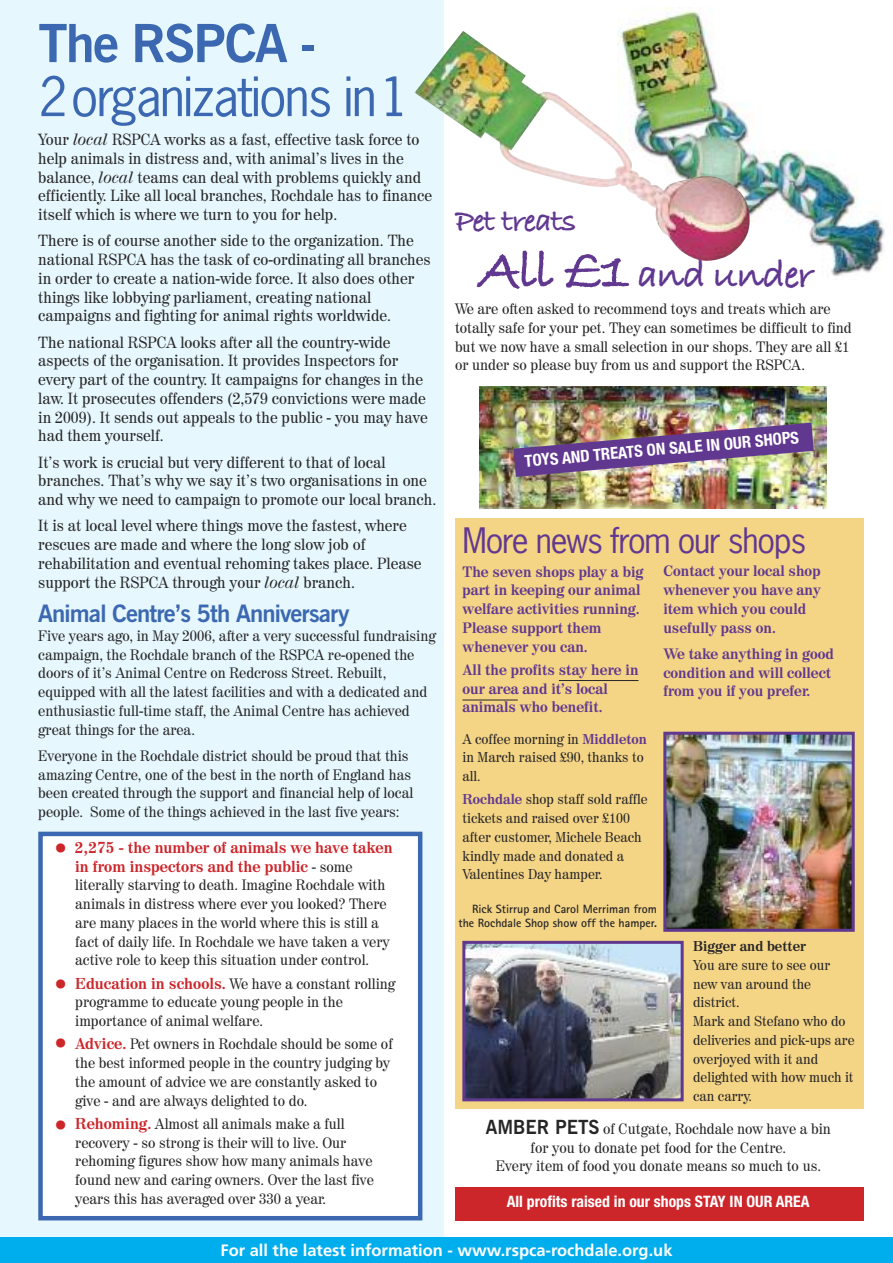
<style>
.page{position:relative;width:893px;height:1263px;background:#fff}
.page>*{position:absolute;margin:0;border:0;box-sizing:border-box;transform-origin:0 0}
.t1{font:700 52.5px "News Gothic BT";letter-spacing:-.035em;color:#3b68b0}
.t2{font:51px "News Gothic";letter-spacing:-.035em;color:#3b68b0}
.t3{font:42px/58.7px "Helvetica";color:#cc262b}
.t4{font:40.5px "Bradley Hand ITCTT Bold";letter-spacing:-.035em;color:#613890}
.t5{font:33px "News Gothic";letter-spacing:-.035em;color:#613890}
.t6{font:33px "Bradley Hand ITCTT Bold";letter-spacing:-.035em;color:#613890}
.t7{font:700 24px "News Gothic BT";letter-spacing:-.035em;color:#3b68b0}
.t8{font:700 16.5px "Frutiger";color:#fff}
.t9{font:700 condensed 16.5px "Helvetica Neue";color:#fff}
.t10{font:16.2px/18.8px "Century 725 BT";color:#272627;scale:.96 1}
.t11{font:700 15.75px/18.8px "Century 725 BT";color:#cc262b;scale:.96 1}
.t12{font:700 condensed 15.75px "Helvetica Neue";color:#fff}
.t13{font:15px/18.8px "Century 725 BT";color:#272627;scale:.96 1}
.t14{font:700 15px/18.8px "Century 725 BT";color:#613890;scale:.96 1}
.t15{font:14.25px/18.8px "Century 725 BT";color:#272627;scale:.96 1}
.t16{font:700 14.25px "Century 725 BT";color:#272627;scale:.96 1}
.t17{font:700 12px/14.4px "Rotis Sans Serif";color:#272627;text-align:right}
.s1{font-style:italic}
.s2{font-weight:400;font-size:15px;color:#272627}
.s3{font-weight:700;font-size:15.75px;color:#cc262b}
.s4{font-size:57px}
.s5{font-weight:700;color:#613890}
.s6{font-family:"News Gothic BT";font-weight:700;font-size:19.5px}
</style>
<div class="page">
<div style="left:0;top:0;width:444px;height:1263px;background:#e6f7fd"></div>
<div style="left:455px;top:519px;width:408px;height:590px;background:#f4d485"></div>
<div style="left:43px;top:836px;width:375px;height:380px;background:#fff"></div>
<div style="left:38px;top:832px;width:384px;height:388px;border:4px solid #3b68b0"></div>
<div style="left:0;top:1237px;width:893px;height:26px;background:#00aded"></div>
<img style="left:479px;top:386px;width:347px;height:123px">
<img style="left:618px;top:7px;width:267px;height:269px">
<div style="left:455px;top:1187px;width:408px;height:33px;background:#cc262b"></div>
<img style="left:513px;top:423px;width:301px;height:54px">
<img style="left:667px;top:736px;width:184px;height:192px">
<div style="left:663px;top:732px;width:192px;height:200px;border:3px solid #613890"></div>
<img style="left:466px;top:945px;width:214px;height:152px">
<div style="left:462px;top:941px;width:222px;height:160px;border:3px solid #613890"></div>
<hr style="left:559px;top:680px;width:79px;height:1px;background:#272627">
<hr style="left:462px;top:700px;width:56px;height:1px;background:#272627">
<img style="left:414px;top:31px;width:336px;height:230px">
<h1 class="t1" style="left:38px;top:24px;width:280px">The RSPCA -</h1>
<h2 class="t2" style="left:38px;top:69px;width:373px">2organizations in1</h2>
<p class="t10" style="left:38px;top:132px;width:412px">Your <span class="s1">local</span> RSPCA works as a fast, effective task force to help animals in distress and, with animal’s lives in the balance, <span class="s1">local</span> teams can deal with problems quickly and efficiently. Like all local branches, Rochdale has to finance itself which is where we turn to you for help.</p>
<p class="t10" style="left:38px;top:233px;width:410px">There is of course another side to the organization. The national RSPCA has the task of co-ordinating all branches in order to create a nation-wide force. It also does other things like lobbying parliament, creating national campaigns and fighting for animal rights worldwide.</p>
<p class="t10" style="left:38px;top:334px;width:407px">The national RSPCA looks after all the country-wide aspects of the organisation. It provides Inspectors for every part of the country. It campaigns for changes in the law. It prosecutes offenders (2,579 convictions were made in 2009). It sends out appeals to the public - you may have had them yourself.</p>
<p class="t10" style="left:38px;top:454px;width:416px">It’s work is crucial but very different to that of local branches. That’s why we say it’s two organisations in one and why we need to campaign to promote our local branch.</p>
<p class="t10" style="left:38px;top:518px;width:401px">It is at local level where things move the fastest, where rescues are made and where the long slow job of rehabilitation and eventual rehoming takes place. Please support the RSPCA through your <span class="s1">local</span> branch.</p>
<h3 class="t7" style="left:38px;top:605px;width:313px">Animal Centre’s 5th Anniversary</h3>
<p class="t13" style="left:38px;top:628px;width:416px">Five years ago, in May 2006, after a very successful fundraising campaign, the Rochdale branch of the RSPCA re-opened the doors of it’s Animal Centre on Redcross Street. Rebuilt, equipped with all the latest facilities and with a dedicated and enthusiastic full-time staff, the Animal Centre has achieved great things for the area.</p>
<p class="t13" style="left:38px;top:748px;width:392px">Everyone in the Rochdale district should be proud that this amazing Centre, one of the best in the north of England has been created through the support and financial help of local people. Some of the things achieved in the last five years:</p>
<h3 class="t3" style="left:53px;top:819px;width:16px">•</h3>
<h3 class="t3" style="left:53px;top:955px;width:16px">• •</h3>
<h3 class="t3" style="left:53px;top:1096px;width:16px">•</h3>
<p class="t11" style="left:75px;top:839px;width:332px">2,275 - the number of animals we have taken in from inspectors and the public <span class="s2">- some</span></p>
<p class="t13" style="left:75px;top:877px;width:329px">literally starving to death. Imagine Rochdale with animals in distress where ever you looked? There are many places in the world where this is still a fact of daily life. In Rochdale we have taken a very active role to keep this situation under control.</p>
<p class="t13" style="left:75px;top:975px;width:335px"><span class="s3">Education in schools.</span> We have a constant rolling programme to educate young people in the importance of animal welfare.</p>
<p class="t13" style="left:75px;top:1036px;width:332px"><span class="s3">Advice.</span> Pet owners in Rochdale should be some of the best informed people in the country judging by the amount of advice we are constantly asked to give - and are always delighted to do.</p>
<p class="t13" style="left:75px;top:1116px;width:313px"><span class="s3">Rehoming.</span> Almost all animals make a full recovery - so strong is their will to live. Our rehoming figures show how many animals have found new and caring owners. Over the last five years this has averaged over 330 a year.</p>
<h3 class="t6" style="left:455px;top:196px;width:123px">Pet treats</h3>
<h3 class="t4" style="left:479px;top:244px;width:336px"><span class="s4">All £1</span> and under</h3>
<p class="t13" style="left:455px;top:301px;width:415px">We are often asked to recommend toys and treats which are totally safe for your pet. They can sometimes be difficult to find but we now have a small selection in our shops. They are all £1 or under so please buy from us and support the RSPCA.</p>
<p class="t9" style="left:524px;top:451px;width:277px;rotate:-5deg">TOYS AND TREATS ON SALE IN OUR SHOPS</p>
<h3 class="t5" style="left:462px;top:523px;width:345px">More news from our shops</h3>
<p class="t14" style="left:462px;top:563px;width:190px">The seven shops play a big part in keeping our animal welfare activities running.<br>Please support them whenever you can.</p>
<p class="t14" style="left:462px;top:662px;width:185px">All the profits stay here in our area and it’s local animals who benefit.</p>
<p class="t14" style="left:663px;top:563px;width:166px">Contact your local shop whenever you have any item which you could usefully pass on.</p>
<p class="t14" style="left:663px;top:646px;width:179px">We take anything in good condition and will collect from you if you prefer.</p>
<p class="t15" style="left:462px;top:731px;width:194px">A coffee morning in <span class="s5">Middleton </span>in March raised £90, thanks to all.</p>
<p class="t15" style="left:462px;top:791px;width:194px"><span class="s5">Rochdale</span> shop staff sold raffle tickets and raised over £100 after customer, Michele Beach kindly made and donated a<br>Valentines Day hamper.</p>
<p class="t17" style="left:458px;top:903px;width:200px">Rick Stirrup and Carol Merriman from the Rochdale Shop show off the hamper.</p>
<p class="t16" style="left:693px;top:941px;width:119px">Bigger and better</p>
<p class="t15" style="left:693px;top:957px;width:170px">You are sure to see our new van around the district.<br>Mark and Stefano who do deliveries and pick-ups are overjoyed with it and delighted with how much it can carry.</p>
<p class="t13" style="left:486px;top:1121px;width:361px;text-align:center"><span class="s6">AMBER PETS</span> of Cutgate, Rochdale now have a bin for you to donate pet food for the Centre.<br>Every item of food you donate means so much to us.</p>
<p class="t12" style="left:507px;top:1191px;width:304px">All profits raised in our shops STAY IN OUR AREA</p>
<p class="t8" style="left:220px;top:1244px;width:454px">For all the latest information - www.rspca-rochdale.org.uk</p>
</div>
